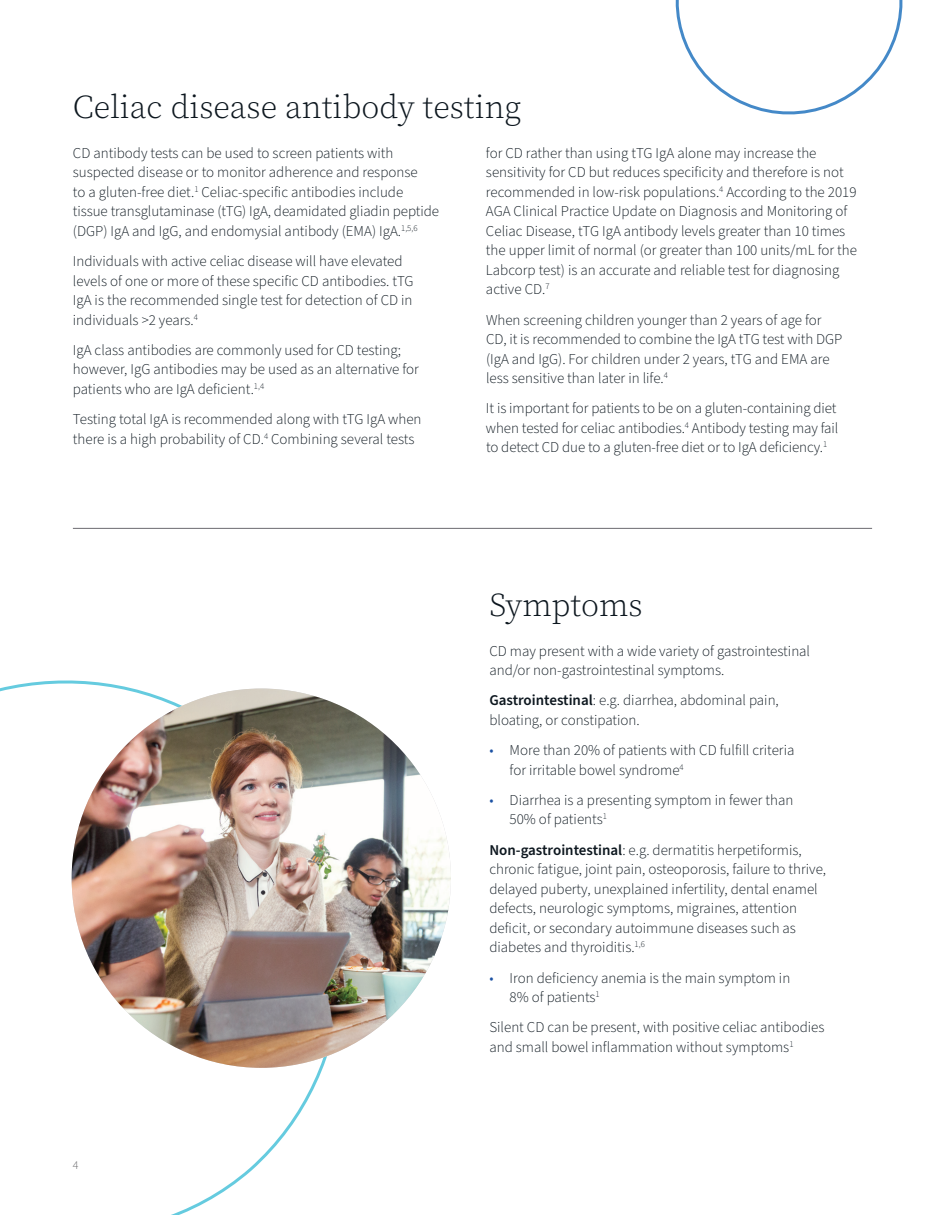
<style>
.page{position:relative;width:945px;height:1215px;background:#fff}
.page>*{position:absolute;margin:0;border:0;box-sizing:border-box;transform-origin:0 0}
.t1{font:300 33px "Source Serif Pro";color:#0d171f}
.t2{font:300 15px/19.5px "Source Sans Pro";color:#0d171f}
.t3{font:300 12px "Source Sans Pro";color:#636366}
.s1{font-weight:600}
.s2{color:#1b51a3}
</style>
<div class="page">
<svg style="left:0;top:680px;width:370px;height:535px"></svg>
<hr style="left:73px;top:528px;width:799px;height:1px;background:#6c6b71">
<img style="left:72px;top:689px;width:379px;height:379px;border-radius:190px">
<svg style="left:675px;top:0;width:228px;height:115px"></svg>
<h1 class="t1" style="left:73px;top:86px;width:450px">Celiac disease antibody testing</h1>
<p class="t2" style="left:73px;top:144px;width:368px">CD antibody tests can be used to screen patients with suspected disease or to monitor adherence and response<br>to a gluten-free diet.<sup>1</sup> Celiac-specific antibodies include tissue transglutaminase (tTG) IgA, deamidated gliadin peptide (DGP) IgA and IgG, and endomysial antibody (EMA) IgA.<sup>1,5,6</sup></p>
<p class="t2" style="left:73px;top:252px;width:342px">Individuals with active celiac disease will have elevated levels of one or more of these specific CD antibodies. tTG IgA is the recommended single test for detection of CD in individuals &gt;2 years.<sup>4</sup></p>
<p class="t2" style="left:73px;top:341px;width:348px">IgA class antibodies are commonly used for CD testing; however, IgG antibodies may be used as an alternative for patients who are IgA deficient.<sup>1,4</sup></p>
<p class="t2" style="left:73px;top:410px;width:350px">Testing total IgA is recommended along with tTG IgA when there is a high probability of CD.<sup>4</sup> Combining several tests</p>
<p class="t2" style="left:486px;top:144px;width:373px">for CD rather than using tTG IgA alone may increase the sensitivity for CD but reduces specificity and therefore is not recommended in low-risk populations.<sup>4</sup> According to the 2019<br>AGA Clinical Practice Update on Diagnosis and Monitoring of Celiac Disease, tTG IgA antibody levels greater than 10 times the upper limit of normal (or greater than 100 units/mL for the Labcorp test) is an accurate and reliable test for diagnosing active CD.<sup>7</sup></p>
<p class="t2" style="left:486px;top:310px;width:358px">When screening children younger than 2 years of age for CD, it is recommended to combine the IgA tTG test with DGP (IgA and IgG). For children under 2 years, tTG and EMA are less sensitive than later in life.<sup>4</sup></p>
<p class="t2" style="left:486px;top:399px;width:354px">It is important for patients to be on a gluten-containing diet when tested for celiac antibodies.<sup>4</sup> Antibody testing may fail to detect CD due to a gluten-free diet or to IgA deficiency.<sup>1</sup></p>
<p class="t3" style="left:73px;top:1157px;width:7px">4</p>
<h1 class="t1" style="left:489px;top:584px;width:155px">Symptoms</h1>
<p class="t2" style="left:489px;top:641px;width:322px">CD may present with a wide variety of gastrointestinal and/or non-gastrointestinal symptoms.</p>
<p class="t2" style="left:489px;top:691px;width:291px"><span class="s1">Gastrointestinal</span>: e.g. diarrhea, abdominal pain, bloating, or constipation.</p>
<p class="t2" style="left:510px;top:741px;width:286px;text-indent:-20px"><span class="s2">•</span> More than 20% of patients with CD fulfill criteria for irritable bowel syndrome<sup>4</sup></p>
<p class="t2" style="left:510px;top:791px;width:285px;text-indent:-20px"><span class="s2">•</span> Diarrhea is a presenting symptom in fewer than<br>50% of patients<sup>1</sup></p>
<p class="t2" style="left:489px;top:841px;width:338px"><span class="s1">Non-gastrointestinal</span>: e.g. dermatitis herpetiformis, chronic fatigue, joint pain, osteoporosis, failure to thrive, delayed puberty, unexplained infertility, dental enamel defects, neurologic symptoms, migraines, attention deficit, or secondary autoimmune diseases such as diabetes and thyroiditis.<sup>1,6</sup></p>
<p class="t2" style="left:510px;top:968px;width:282px;text-indent:-20px"><span class="s2">•</span> Iron deficiency anemia is the main symptom in<br>8% of patients<sup>1</sup></p>
<p class="t2" style="left:489px;top:1018px;width:337px">Silent CD can be present, with positive celiac antibodies and small bowel inflammation without symptoms<sup>1</sup></p>
</div>
